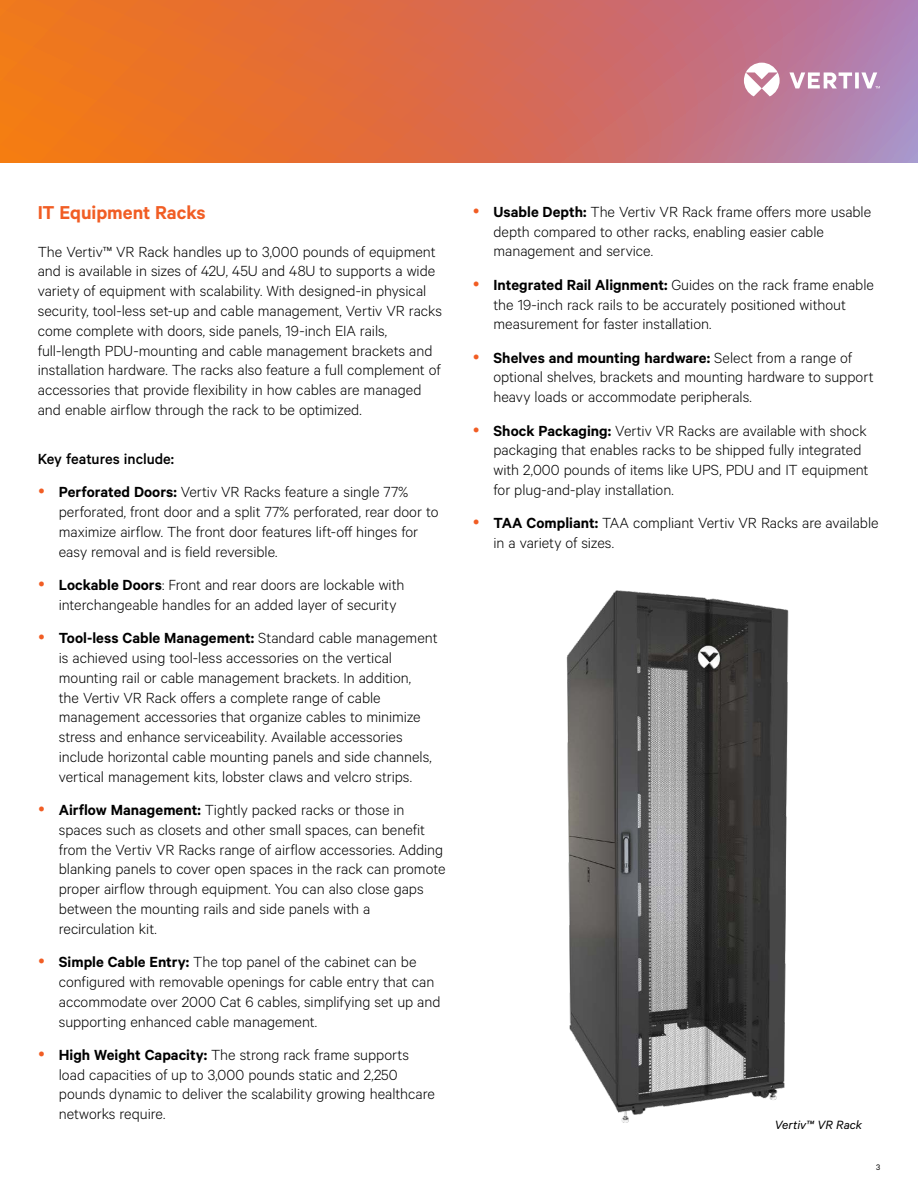
<style>
.page{position:relative;width:918px;height:1188px;background:#fff}
.page>*{position:absolute;margin:0;border:0;box-sizing:border-box;transform-origin:0 0}
.t1{font:600 21px "Calibre";letter-spacing:-.005em;color:#f15d24}
.t2{font:300 16.5px/19.8px "Calibre";color:#000}
.t3{font:italic 13.5px "Calibre";letter-spacing:.005em;color:#000}
.t4{font:9px "Calibre";color:#000}
.s1{font-weight:500}
.s2{font-weight:600}
</style>
<div class="page">
<svg style="left:0;top:0;width:918px;height:162px;background:#d77153"></svg>
<svg style="left:744px;top:63px;width:136px;height:33px"></svg>
<img style="left:566px;top:590px;width:223px;height:533px">
<p class="t1" style="left:38px;top:200px;width:169px">IT Equipment Racks</p>
<p class="t2" style="left:38px;top:241px;width:406px">The Vertiv™ VR Rack handles up to 3,000 pounds of equipment and is available in sizes of 42U, 45U and 48U to supports a wide variety of equipment with scalability. With designed-in physical security, tool-less set-up and cable management, Vertiv VR racks come complete with doors, side panels, 19-inch EIA rails, full-length PDU-mounting and cable management brackets and installation hardware. The racks also feature a full complement of accessories that provide flexibility in how cables are managed and enable airflow through the rack to be optimized.</p>
<p class="t2" style="left:59px;top:442px;width:351px;line-height:33.3px;text-indent:-21px"><span class="s1">Key features include:<br></span><span class="s2">Perforated Doors:</span> Vertiv VR Racks feature a single 77%</p>
<p class="t2" style="left:59px;top:501px;width:381px">perforated, front door and a split 77% perforated, rear door to maximize airflow. The front door features lift-off hinges for easy removal and is field reversible.</p>
<p class="t2" style="left:59px;top:574px;width:347px"><span class="s2">Lockable Doors</span>: Front and rear doors are lockable with interchangeable handles for an added layer of security</p>
<p class="t2" style="left:59px;top:627px;width:380px"><span class="s2">Tool-less Cable Management:</span> Standard cable management is achieved using tool-less accessories on the vertical mounting rail or cable management brackets. In addition,<br>the Vertiv VR Rack offers a complete range of cable management accessories that organize cables to minimize stress and enhance serviceability. Available accessories include horizontal cable mounting panels and side channels, vertical management kits, lobster claws and velcro strips.</p>
<p class="t2" style="left:59px;top:799px;width:388px"><span class="s2">Airflow Management:</span> Tightly packed racks or those in spaces such as closets and other small spaces, can benefit from the Vertiv VR Racks range of airflow accessories. Adding blanking panels to cover open spaces in the rack can promote proper airflow through equipment. You can also close gaps between the mounting rails and side panels with a recirculation kit.</p>
<p class="t2" style="left:59px;top:951px;width:383px"><span class="s2">Simple Cable Entry:</span> The top panel of the cabinet can be configured with removable openings for cable entry that can accommodate over 2000 Cat 6 cables, simplifying set up and supporting enhanced cable management.</p>
<p class="t2" style="left:59px;top:1044px;width:378px"><span class="s2">High Weight Capacity:</span> The strong rack frame supports load capacities of up to 3,000 pounds static and 2,250 pounds dynamic to deliver the scalability growing healthcare networks require.</p>
<p class="t2" style="left:493px;top:201px;width:379px"><span class="s2">Usable Depth:</span> The Vertiv VR Rack frame offers more usable depth compared to other racks, enabling easier cable management and service.</p>
<p class="t2" style="left:493px;top:274px;width:382px"><span class="s2">Integrated Rail Alignment:</span> Guides on the rack frame enable the 19-inch rack rails to be accurately positioned without measurement for faster installation.</p>
<p class="t2" style="left:493px;top:347px;width:382px"><span class="s2">Shelves and mounting hardware:</span> Select from a range of optional shelves, brackets and mounting hardware to support heavy loads or accommodate peripherals.</p>
<p class="t2" style="left:493px;top:420px;width:377px"><span class="s2">Shock Packaging:</span> Vertiv VR Racks are available with shock packaging that enables racks to be shipped fully integrated with 2,000 pounds of items like UPS, PDU and IT equipment for plug-and-play installation.</p>
<p class="t2" style="left:493px;top:513px;width:387px"><span class="s2">TAA Compliant:</span> TAA compliant Vertiv VR Racks are available in a variety of sizes.</p>
<p class="t3" style="left:775px;top:1117px;width:89px">Vertiv™ VR Rack</p>
<p class="t4" style="left:876px;top:1162px;width:6px">3</p>
</div>
